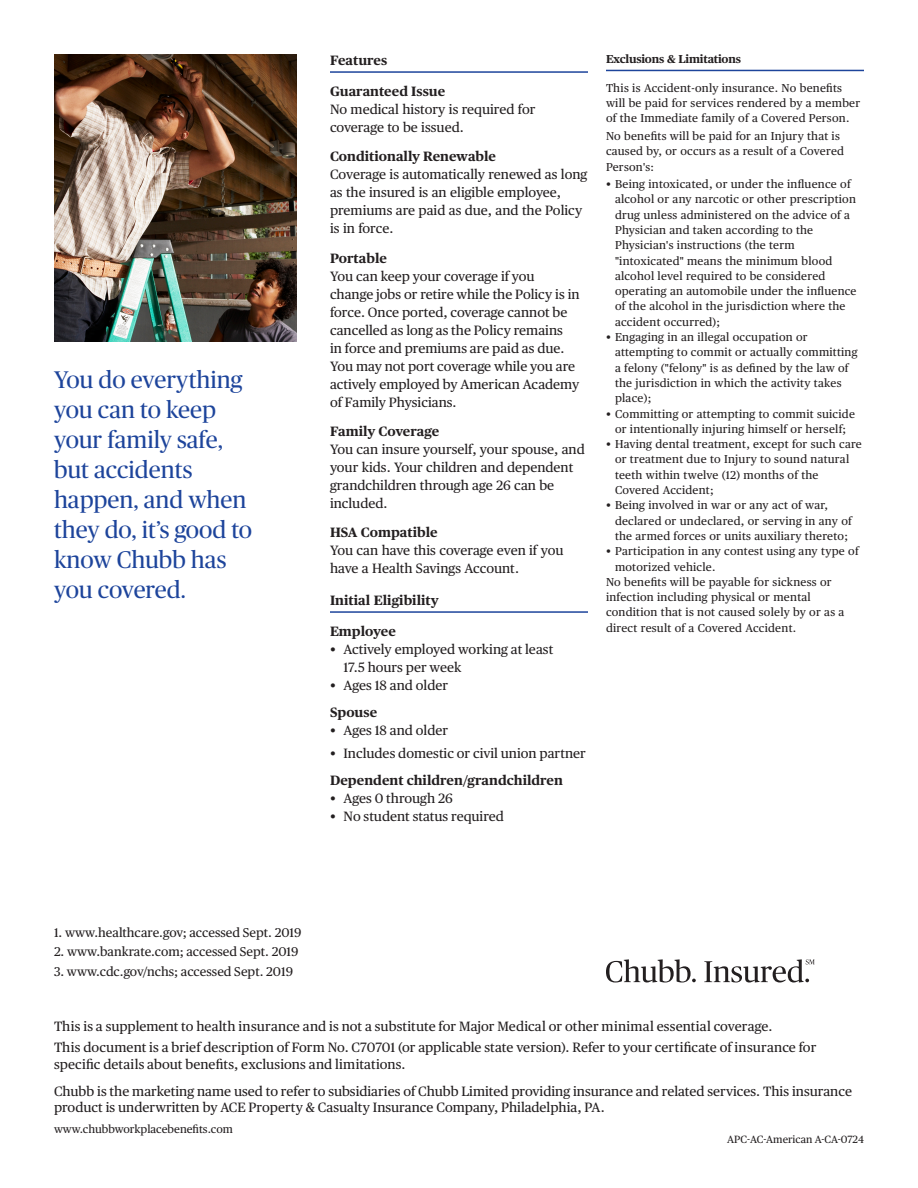
<style>
.page{position:relative;width:918px;height:1188px;background:#fff}
.page>*{position:absolute;margin:0;border:0;box-sizing:border-box;transform-origin:0 0}
.t1{font:24px/30px "Chubb Publico";color:#1d449b}
.t2{font:13.5px/18px "Chubb Publico Text";color:#231f20}
.t3{font:700 13.5px "Chubb Publico Text";color:#231f20}
.t4{font:12.75px "Chubb Publico Text";color:#231f20}
.t5{font:11.55px/15.3px "Chubb Publico Text";letter-spacing:.02em;color:#231f20}
.t6{font:700 11.55px "Chubb Publico Text";letter-spacing:-.02em;color:#231f20}
.t7{font:11.25px "Chubb Publico Text";color:#231f20}
.t8{font:10.5px "Chubb Publico Text";color:#231f20}
</style>
<div class="page">
<hr style="left:330px;top:71px;width:258px;height:2px;background:#1d449b">
<hr style="left:330px;top:611px;width:258px;height:2px;background:#1d449b">
<img style="left:54px;top:54px;width:243px;height:288px">
<hr style="left:606px;top:70px;width:258px;height:1px;background:#1d449b">
<svg style="left:606px;top:959px;width:90px;height:23px"></svg>
<svg style="left:704px;top:959px;width:111px;height:23px"></svg>
<p class="t1" style="left:54px;top:364px;width:200px">You do everything you can to keep your family safe, but accidents happen, and when they do, it’s good to know Chubb has you covered.</p>
<p class="t3" style="left:330px;top:49px;width:59px">Features</p>
<p class="t3" style="left:330px;top:81px;width:117px">Guaranteed Issue</p>
<p class="t2" style="left:330px;top:100px;width:207px">No medical history is required for coverage to be issued.</p>
<p class="t3" style="left:330px;top:146px;width:168px">Conditionally Renewable</p>
<p class="t2" style="left:330px;top:165px;width:259px">Coverage is automatically renewed as long as the insured is an eligible employee, premiums are paid as due, and the Policy is in force.</p>
<p class="t3" style="left:330px;top:247px;width:59px">Portable</p>
<p class="t2" style="left:330px;top:266px;width:251px">You can keep your coverage if you change jobs or retire while the Policy is in force. Once ported, coverage cannot be cancelled as long as the Policy remains<br>in force and premiums are paid as due.<br>You may not port coverage while you are actively employed by American Academy of Family Physicians.</p>
<p class="t3" style="left:330px;top:421px;width:111px">Family Coverage</p>
<p class="t2" style="left:330px;top:439px;width:256px">You can insure yourself, your spouse, and your kids. Your children and dependent grandchildren through age 26 can be included.</p>
<p class="t3" style="left:330px;top:522px;width:109px">HSA Compatible</p>
<p class="t2" style="left:330px;top:541px;width:235px">You can have this coverage even if you have a Health Savings Account.</p>
<p class="t3" style="left:330px;top:589px;width:110px">Initial Eligibility</p>
<p class="t3" style="left:330px;top:621px;width:67px">Employee</p>
<p class="t2" style="left:344px;top:640px;width:211px;text-indent:-14px">• Actively employed working at least<br>17.5 hours per week</p>
<p class="t2" style="left:330px;top:676px;width:120px">• Ages 18 and older</p>
<p class="t3" style="left:330px;top:702px;width:49px">Spouse</p>
<p class="t2" style="left:330px;top:721px;width:120px">• Ages 18 and older</p>
<p class="t2" style="left:330px;top:743px;width:257px">• Includes domestic or civil union partner</p>
<p class="t3" style="left:330px;top:769px;width:235px">Dependent children/grandchildren</p>
<p class="t2" style="left:330px;top:788px;width:124px">• Ages 0 through 26</p>
<p class="t2" style="left:330px;top:806px;width:175px">• No student status required</p>
<p class="t6" style="left:606px;top:50px;width:136px">Exclusions &amp; Limitations</p>
<p class="t5" style="left:606px;top:79px;width:256px">This is Accident-only insurance. No benefits will be paid for services rendered by a member of the Immediate family of a Covered Person.</p>
<p class="t5" style="left:606px;top:128px;width:240px">No benefits will be paid for an Injury that is caused by, or occurs as a result of a Covered<br>Person's:</p>
<p class="t5" style="left:615px;top:176px;width:243px;text-indent:-9px">• Being intoxicated, or under the influence of alcohol or any narcotic or other prescription drug unless administered on the advice of a Physician and taken according to the Physician's instructions (the term "intoxicated" means the minimum blood alcohol level required to be considered operating an automobile under the influence of the alcohol in the jurisdiction where the accident occurred);</p>
<p class="t5" style="left:615px;top:329px;width:244px;text-indent:-9px">• Engaging in an illegal occupation or attempting to commit or actually committing a felony ("felony" is as defined by the law of the jurisdiction in which the activity takes place);</p>
<p class="t5" style="left:606px;top:405px;width:251px;text-align:center">• Committing or attempting to commit suicide or intentionally injuring himself or herself;</p>
<p class="t5" style="left:615px;top:436px;width:248px;text-indent:-9px">• Having dental treatment, except for such care or treatment due to Injury to sound natural teeth within twelve (12) months of the Covered Accident;</p>
<p class="t5" style="left:615px;top:497px;width:238px;text-indent:-9px">• Being involved in war or any act of war, declared or undeclared, or serving in any of the armed forces or units auxiliary thereto;</p>
<p class="t5" style="left:615px;top:543px;width:245px;text-indent:-9px">• Participation in any contest using any type of motorized vehicle.</p>
<p class="t5" style="left:606px;top:573px;width:240px">No benefits will be payable for sickness or infection including physical or mental condition that is not caused solely by or as a direct result of a Covered Accident.</p>
<p class="t4" style="left:54px;top:923px;width:249px">1. www.healthcare.gov; accessed Sept. 2019</p>
<p class="t4" style="left:54px;top:942px;width:246px">2. www.bankrate.com; accessed Sept. 2019</p>
<p class="t4" style="left:54px;top:962px;width:241px">3. www.cdc.gov/nchs; accessed Sept. 2019</p>
<p class="t2" style="left:54px;top:1017px;width:720px">This is a supplement to health insurance and is not a substitute for Major Medical or other minimal essential coverage.</p>
<p class="t2" style="left:54px;top:1038px;width:764px;line-height:16.5px">This document is a brief description of Form No. C70701 (or applicable state version). Refer to your certificate of insurance for specific details about benefits, exclusions and limitations.</p>
<p class="t2" style="left:54px;top:1082px;width:800px;line-height:16.5px">Chubb is the marketing name used to refer to subsidiaries of Chubb Limited providing insurance and related services. This insurance product is underwritten by ACE Property &amp; Casualty Insurance Company, Philadelphia, PA.</p>
<p class="t7" style="left:54px;top:1121px;width:180px">www.chubbworkplacebenefits.com</p>
<p class="t8" style="left:727px;top:1131px;width:138px">APC-AC-American A-CA-0724</p>
</div>
